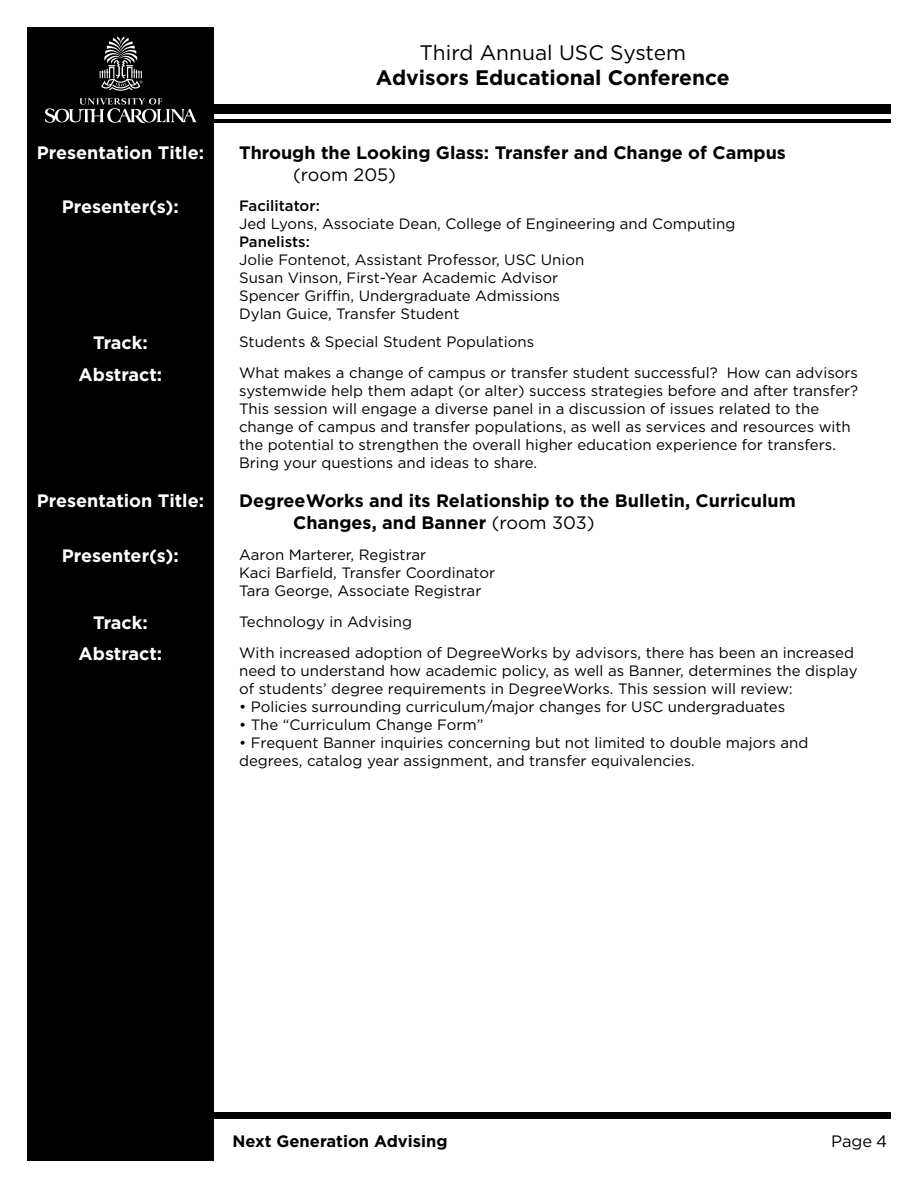
<style>
.page{position:relative;width:918px;height:1188px;background:#fff}
.page>*{position:absolute;margin:0;border:0;box-sizing:border-box;transform-origin:0 0}
.t1{font:700 21px "Gotham";color:#000}
.t2{font:21px "Gotham";color:#000}
.t3{font:700 18px/21.6px "Gotham";color:#000}
.t4{font:700 18px "Gotham";color:#fff}
.t5{font:18px "Gotham";color:#000}
.t6{font:700 16.5px "Gotham";color:#000}
.t7{font:16.5px "Gotham";color:#000}
.t8{font:15px/18px "Gotham";color:#000}
.t9{font:500 15px "Gotham";color:#000}
.s1{font-weight:400}
</style>
<div class="page">
<div style="left:27px;top:104px;width:864px;height:9px;background:#000"></div>
<div style="left:27px;top:1113px;width:864px;height:6px;background:#000"></div>
<div style="left:27px;top:27px;width:187px;height:1134px;background:#000"></div>
<hr style="left:27px;top:119px;width:864px;height:4px;background:#000">
<svg style="left:45px;top:98px;width:152px;height:25px"></svg>
<svg style="left:100px;top:36px;width:42px;height:55px"></svg>
<h1 class="t2" style="left:420px;top:39px;width:268px">Third Annual USC System</h1>
<h1 class="t1" style="left:376px;top:63px;width:355px">Advisors Educational Conference</h1>
<p class="t4" style="left:37px;top:141px;width:169px">Presentation Title:</p>
<p class="t3" style="left:239px;top:142px;width:548px">Through the Looking Glass: Transfer and Change of Campus</p>
<p class="t5" style="left:293px;top:163px;width:104px">(room 205)</p>
<p class="t4" style="left:62px;top:195px;width:119px">Presenter(s):</p>
<p class="t9" style="left:239px;top:195px;width:82px">Facilitator:</p>
<p class="t8" style="left:239px;top:214px;width:498px">Jed Lyons, Associate Dean, College of Engineering and Computing</p>
<p class="t9" style="left:239px;top:231px;width:72px">Panelists:</p>
<p class="t8" style="left:239px;top:250px;width:347px">Jolie Fontenot, Assistant Professor, USC Union Susan Vinson, First-Year Academic Advisor Spencer Griffin, Undergraduate Admissions Dylan Guice, Transfer Student</p>
<p class="t4" style="left:93px;top:331px;width:56px">Track:</p>
<p class="t8" style="left:239px;top:332px;width:297px">Students &amp; Special Student Populations</p>
<p class="t4" style="left:79px;top:362px;width:85px">Abstract:</p>
<p class="t8" style="left:239px;top:364px;width:621px">What makes a change of campus or transfer student successful? How can advisors systemwide help them adapt (or alter) success strategies before and after transfer?<br>This session will engage a diverse panel in a discussion of issues related to the change of campus and transfer populations, as well as services and resources with the potential to strengthen the overall higher education experience for transfers.<br>Bring your questions and ideas to share.</p>
<p class="t4" style="left:37px;top:489px;width:169px">Presentation Title:</p>
<p class="t3" style="left:293px;top:490px;width:504px;text-indent:-54px">DegreeWorks and its Relationship to the Bulletin, Curriculum<br>Changes, and Banner <span class="s1">(room 303)</span></p>
<p class="t4" style="left:62px;top:544px;width:119px">Presenter(s):</p>
<p class="t8" style="left:239px;top:545px;width:258px">Aaron Marterer, Registrar<br>Kaci Barfield, Transfer Coordinator<br>Tara George, Associate Registrar</p>
<p class="t4" style="left:93px;top:611px;width:56px">Track:</p>
<p class="t8" style="left:239px;top:612px;width:174px">Technology in Advising</p>
<p class="t4" style="left:79px;top:642px;width:85px">Abstract:</p>
<p class="t8" style="left:239px;top:643px;width:620px">With increased adoption of DegreeWorks by advisors, there has been an increased need to understand how academic policy, as well as Banner, determines the display of students’ degree requirements in DegreeWorks. This session will review:</p>
<p class="t8" style="left:239px;top:697px;width:548px">• Policies surrounding curriculum/major changes for USC undergraduates</p>
<p class="t8" style="left:239px;top:715px;width:246px">• The “Curriculum Change Form”</p>
<p class="t8" style="left:239px;top:733px;width:571px">• Frequent Banner inquiries concerning but not limited to double majors and degrees, catalog year assignment, and transfer equivalencies.</p>
<p class="t6" style="left:232px;top:1130px;width:217px">Next Generation Advising</p>
<p class="t7" style="left:831px;top:1131px;width:57px">Page 4</p>
</div>
